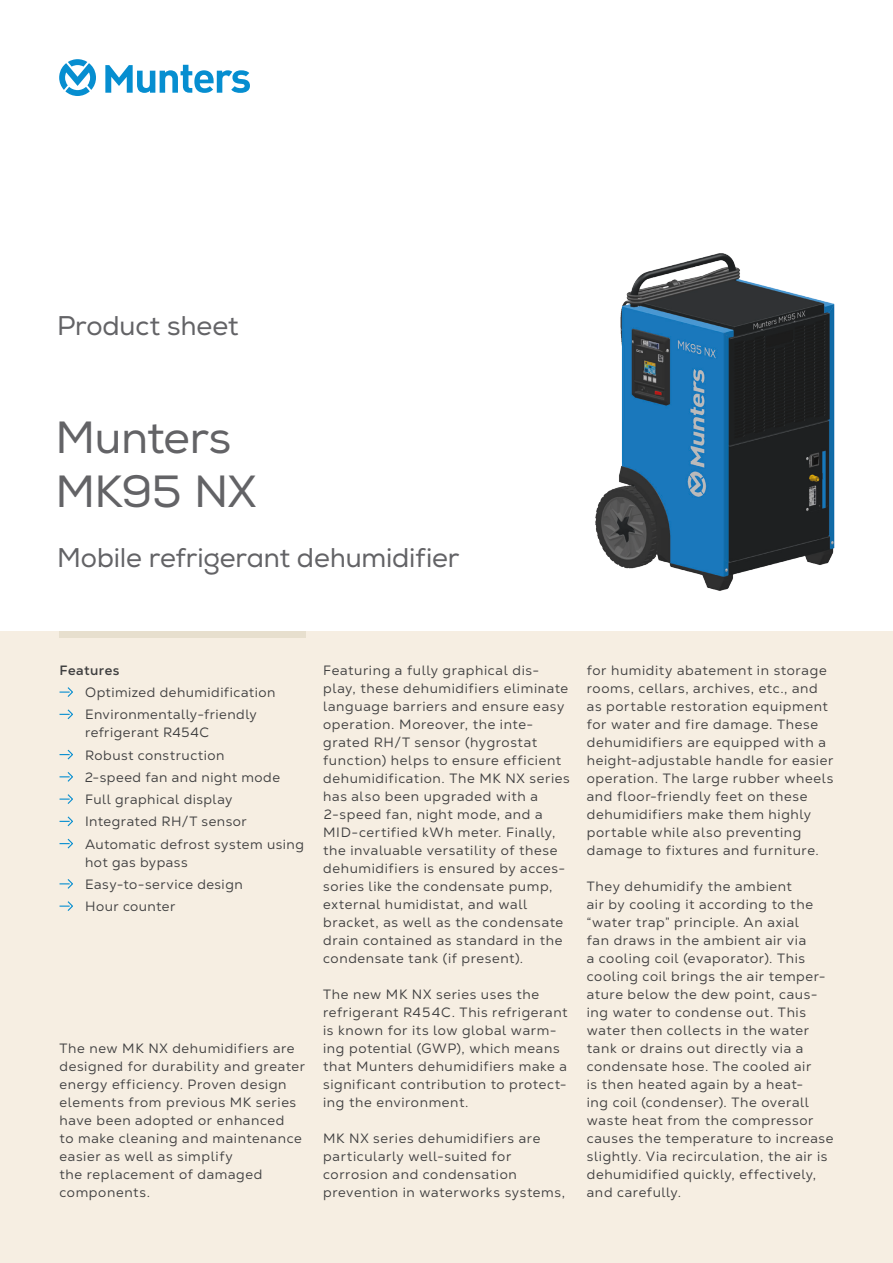
<style>
.page{position:relative;width:893px;height:1263px;background:#fff}
.page>*{position:absolute;margin:0;border:0;box-sizing:border-box;transform-origin:0 0}
.Headline{font:45px/54px "Nexa";letter-spacing:-.015em;color:#636366}
.Headline_2{font:27px "Nexa";letter-spacing:-.01em;color:#636366}
.Body_copy{font:13.5px/18px "Nexa Text";letter-spacing:.045em;color:#3e3e3f}
.Bullit_list2{font:13.5px/18px "Nexa Text";letter-spacing:.035em;color:#3e3e3f}
.Sub_heading{font:700 13.5px "Nexa Text";letter-spacing:.03em;color:#3e3e3f}
</style>
<div class="page">
<svg style="left:59px;top:59px;width:191px;height:37px"></svg>
<div style="left:0;top:631px;width:893px;height:632px;background:#f6eee2"></div>
<div style="left:60px;top:631px;width:246px;height:7px;background:#e7dfce"></div>
<svg style="left:59px;top:687px;width:14px;height:10px"></svg>
<svg style="left:59px;top:709px;width:14px;height:11px"></svg>
<svg style="left:59px;top:749px;width:14px;height:11px"></svg>
<svg style="left:59px;top:772px;width:14px;height:10px"></svg>
<svg style="left:59px;top:794px;width:14px;height:10px"></svg>
<svg style="left:59px;top:816px;width:14px;height:11px"></svg>
<svg style="left:59px;top:838px;width:14px;height:11px"></svg>
<svg style="left:59px;top:879px;width:14px;height:10px"></svg>
<svg style="left:59px;top:901px;width:14px;height:10px"></svg>
<img style="left:595px;top:253px;width:240px;height:338px">
<p class="Headline_2" style="left:57px;top:309px;width:183px">Product sheet</p>
<p class="Headline" style="left:55px;top:411px;width:203px">Munters<br>MK95 NX</p>
<p class="Headline_2" style="left:57px;top:542px;width:404px">Mobile refrigerant dehumidifier</p>
<p class="Sub_heading" style="left:60px;top:661px;width:61px">Features</p>
<p class="Bullit_list2" style="left:85px;top:683px;width:192px">Optimized dehumidification</p>
<p class="Bullit_list2" style="left:85px;top:705px;width:173px">Environmentally-friendly refrigerant R454C</p>
<p class="Bullit_list2" style="left:85px;top:746px;width:141px">Robust construction</p>
<p class="Bullit_list2" style="left:85px;top:768px;width:196px">2-speed fan and night mode</p>
<p class="Bullit_list2" style="left:85px;top:790px;width:149px">Full graphical display</p>
<p class="Bullit_list2" style="left:85px;top:812px;width:163px">Integrated RH/T sensor</p>
<p class="Bullit_list2" style="left:85px;top:835px;width:220px">Automatic defrost system using hot gas bypass</p>
<p class="Bullit_list2" style="left:85px;top:875px;width:159px">Easy-to-service design</p>
<p class="Bullit_list2" style="left:85px;top:897px;width:92px">Hour counter</p>
<p class="Body_copy" style="left:60px;top:1039px;width:247px">The new MK NX dehumidifiers are designed for durability and greater energy efficiency. Proven design elements from previous MK series have been adopted or enhanced<br>to make cleaning and maintenance easier as well as simplify<br>the replacement of damaged components.</p>
<p class="Body_copy" style="left:323px;top:661px;width:248px">Featuring a fully graphical dis&shy;play, these dehumidifiers eliminate language barriers and ensure easy operation. Moreover, the inte&shy;grated RH/T sensor (hygrostat function) helps to ensure efficient dehumidification. The MK NX series has also been upgraded with a 2-speed fan, night mode, and a MID-certified kWh meter. Finally, the invaluable versatility of these dehumidifiers is ensured by acces&shy;sories like the condensate pump, external humidistat, and wall bracket, as well as the condensate drain contained as standard in the condensate tank (if present).</p>
<p class="Body_copy" style="left:323px;top:985px;width:246px">The new MK NX series uses the refrigerant R454C. This refrigerant is known for its low global warm&shy;ing potential (GWP), which means that Munters dehumidifiers make a significant contribution to protect&shy;ing the environment.</p>
<p class="Body_copy" style="left:323px;top:1129px;width:243px">MK NX series dehumidifiers are particularly well-suited for corrosion and condensation prevention in waterworks systems,</p>
<p class="Body_copy" style="left:587px;top:661px;width:248px">for humidity abatement in storage rooms, cellars, archives, etc., and as portable restoration equipment for water and fire damage. These dehumidifiers are equipped with a height-adjustable handle for easier operation. The large rubber wheels and floor-friendly feet on these dehumidifiers make them highly portable while also preventing damage to fixtures and furniture.</p>
<p class="Body_copy" style="left:587px;top:877px;width:248px">They dehumidify the ambient<br>air by cooling it according to the “water trap” principle. An axial<br>fan draws in the ambient air via<br>a cooling coil (evaporator). This cooling coil brings the air temper&shy;ature below the dew point, caus&shy;ing water to condense out. This water then collects in the water tank or drains out directly via a condensate hose. The cooled air<br>is then heated again by a heat-<br>ing coil (condenser). The overall waste heat from the compressor causes the temperature to increase slightly. Via recirculation, the air is dehumidified quickly, effectively, and carefully.</p>
</div>
